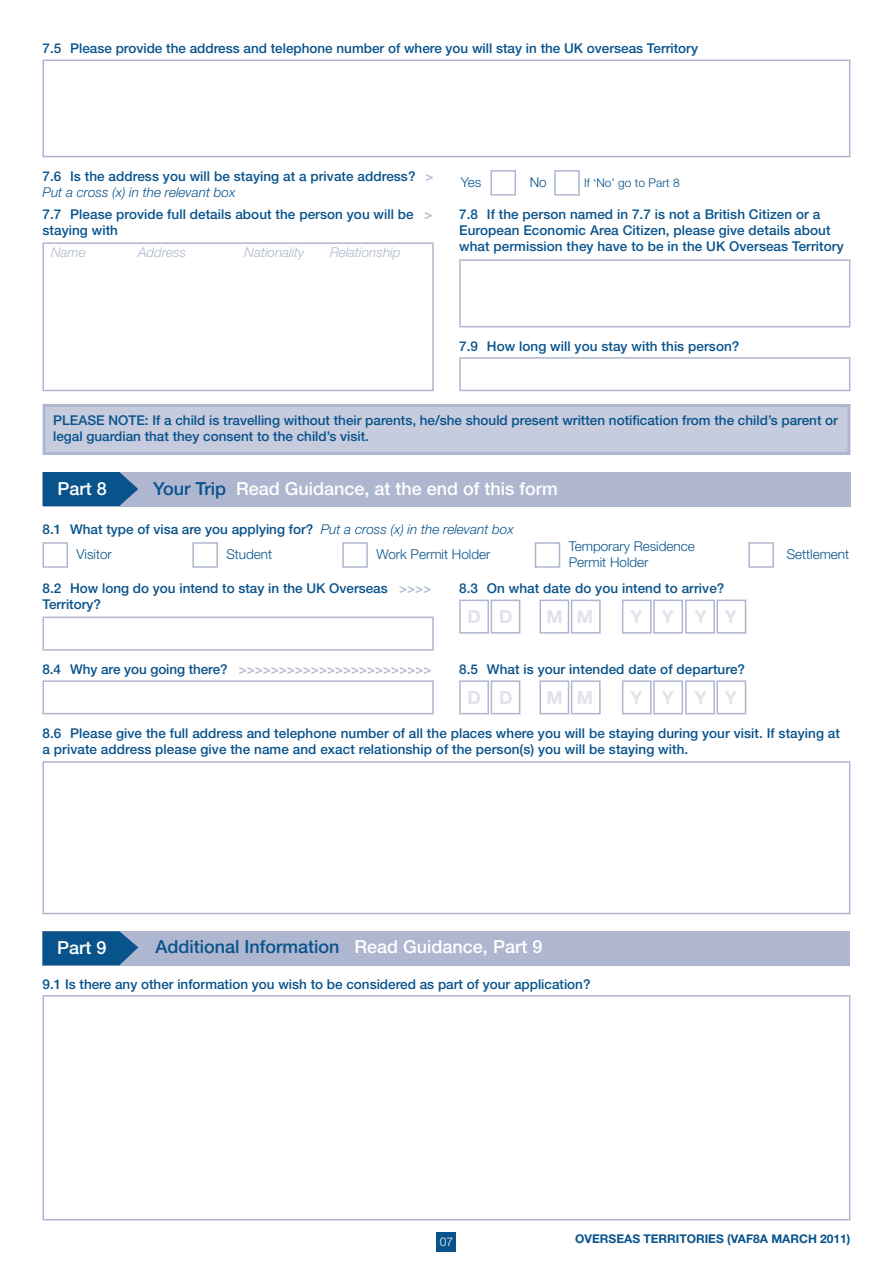
<style>
.page{position:relative;width:893px;height:1263px;background:#fff}
.page>*{position:absolute;margin:0;border:0;box-sizing:border-box;transform-origin:0 0}
.t1{font:500 18px "Helvetica Neue";color:#fff}
.t2{font:500 18px "Helvetica Neue";color:#08538c}
.t3{font:700 18px "Helvetica Neue";letter-spacing:1.085em;color:#e0e2ec}
.t4{font:500 13.5px/16.2px "Helvetica Neue";letter-spacing:.005em;color:#08538c}
.t5{font:300 13.5px/16.2px "Helvetica Neue";color:#08538c}
.t6{font:500 13.5px "Helvetica Neue";letter-spacing:-.005em;color:#afb6d0}
.t7{font:italic 300 13.5px "Helvetica Neue";color:#afb6d0}
.t8{font:700 12px "Helvetica Neue";color:#08538c}
.t9{font:300 12px "Helvetica Neue";color:#08538c}
.t10{font:300 12px "Helvetica Neue";color:#fff}
.s1{color:#afb6d0}
.s2{font-weight:300;font-style:italic}
.s3{color:#08538c}
.s4{font-weight:300}
.s5{color:#fff}
</style>
<div class="page">
<div style="left:437px;top:1232px;width:19px;height:19px;background:#08538c"></div>
<div style="left:43px;top:931px;width:807px;height:34px;background:#afb6d0"></div>
<svg style="left:43px;top:931px;width:95px;height:34px"></svg>
<svg style="left:42px;top:995px;width:809px;height:226px"></svg>
<svg style="left:42px;top:59px;width:809px;height:99px"></svg>
<svg style="left:42px;top:242px;width:392px;height:150px"></svg>
<svg style="left:490px;top:170px;width:26px;height:26px"></svg>
<svg style="left:554px;top:170px;width:26px;height:26px"></svg>
<div style="left:43px;top:404px;width:807px;height:51px;background:#c6cbdd;border:3px solid #afb6d0"></div>
<svg style="left:459px;top:259px;width:392px;height:69px"></svg>
<svg style="left:459px;top:357px;width:392px;height:35px"></svg>
<div style="left:43px;top:472px;width:807px;height:34px;background:#afb6d0"></div>
<svg style="left:43px;top:472px;width:95px;height:34px"></svg>
<div style="left:43px;top:542px;width:25px;height:26px;background:#fff;border:2px solid #afb6d0"></div>
<div style="left:192px;top:542px;width:26px;height:26px;background:#fff;border:2px solid #afb6d0"></div>
<div style="left:342px;top:542px;width:26px;height:26px;background:#fff;border:2px solid #afb6d0"></div>
<div style="left:535px;top:542px;width:25px;height:26px;background:#fff;border:2px solid #afb6d0"></div>
<div style="left:748px;top:542px;width:26px;height:26px;background:#fff;border:2px solid #afb6d0"></div>
<svg style="left:459px;top:599px;width:62px;height:35px"></svg>
<svg style="left:539px;top:599px;width:62px;height:35px"></svg>
<svg style="left:622px;top:599px;width:125px;height:35px"></svg>
<svg style="left:459px;top:680px;width:62px;height:35px"></svg>
<svg style="left:539px;top:680px;width:62px;height:35px"></svg>
<svg style="left:622px;top:680px;width:125px;height:35px"></svg>
<svg style="left:42px;top:616px;width:392px;height:35px"></svg>
<svg style="left:42px;top:761px;width:809px;height:154px"></svg>
<svg style="left:42px;top:680px;width:392px;height:35px"></svg>
<p class="t4" style="left:43px;top:40px;width:657px">7.5 Please provide the address and telephone number of where you will stay in the UK overseas Territory</p>
<p class="t4" style="left:43px;top:167px;width:393px">7.6 I s the address you will be staying at a private address? <span class="s1">&gt;<br></span><span class="s2">Put a cross (x) in the relevant box</span></p>
<p class="t5" style="left:461px;top:174px;width:22px">Yes</p>
<p class="t5" style="left:530px;top:174px;width:19px">No</p>
<p class="t9" style="left:584px;top:175px;width:97px">If ‘No’ go to Part 8</p>
<p class="t4" style="left:43px;top:206px;width:392px">7.7 Please provide full details about the person you will be <span class="s1">&gt; </span>staying with</p>
<p class="t7" style="left:51px;top:245px;width:36px">Name</p>
<p class="t7" style="left:138px;top:245px;width:50px">Address</p>
<p class="t7" style="left:245px;top:245px;width:62px">Nationality</p>
<p class="t7" style="left:330px;top:245px;width:72px">Relationship</p>
<p class="t4" style="left:459px;top:206px;width:386px">7.8 If the person named in 7.7 is not a British Citizen or a<br>European Economic Area Citizen, please give details about what permission they have to be in the UK Overseas Territory</p>
<p class="t4" style="left:459px;top:338px;width:282px">7.9 How long will you stay with this person?</p>
<p class="t4" style="left:53px;top:412px;width:786px">Please note: If a child is travelling without their parents, he/she should present written notification from the child’s parent or legal guardian that they consent to the child’s visit.</p>
<h1 class="t1" style="left:57px;top:477px;width:51px">Part 8</h1>
<h1 class="t1" style="left:153px;top:477px;width:406px"><span class="s3">Your Trip</span> Read Guidance, at the end of this form</h1>
<p class="t4" style="left:77px;top:516px;width:439px;line-height:25.5px;text-indent:-34px">8.1 What type of visa are you applying for? <span class="s2">Put a cross (x) in the relevant box<br></span><span class="s4">Visitor</span></p>
<p class="t5" style="left:226px;top:546px;width:47px">Student</p>
<p class="t5" style="left:376px;top:546px;width:116px">Work Permit Holder</p>
<p class="t5" style="left:569px;top:537px;width:128px">Temporary Residence<br>Permit Holder</p>
<p class="t5" style="left:787px;top:546px;width:64px">Settlement</p>
<p class="t4" style="left:43px;top:580px;width:390px">8.2 How long do you intend to stay in the UK Overseas <span class="s1">&gt;&gt;&gt;&gt;<br></span>Territory?</p>
<p class="t4" style="left:459px;top:580px;width:267px">8.3 On what date do you intend to arrive?</p>
<h1 class="t3" style="left:467px;top:605px;width:46px">D D</h1>
<h1 class="t3" style="left:546px;top:605px;width:48px">M M</h1>
<h1 class="t3" style="left:630px;top:605px;width:108px">YYYY</h1>
<p class="t6" style="left:43px;top:661px;width:391px"><span class="s3">8.4 Why are you going there?</span> &gt;&gt;&gt;&gt;&gt;&gt;&gt;&gt;&gt;&gt;&gt;&gt;&gt;&gt;&gt;&gt;&gt;&gt;&gt;&gt;&gt;&gt;&gt;&gt;</p>
<p class="t4" style="left:459px;top:661px;width:287px">8.5 What is your intended date of departure?</p>
<h1 class="t3" style="left:467px;top:686px;width:46px">D D</h1>
<h1 class="t3" style="left:546px;top:686px;width:48px">M M</h1>
<h1 class="t3" style="left:630px;top:686px;width:108px">YYYY</h1>
<p class="t4" style="left:43px;top:725px;width:799px">8.6 Please give the full address and telephone number of all the places where you will be staying during your visit. If staying at a private address please give the name and exact relationship of the person(s) you will be staying with.</p>
<h1 class="t2" style="left:156px;top:936px;width:388px">Additional Information <span class="s5">Read Guidance, Part 9</span></h1>
<p class="t4" style="left:43px;top:975px;width:550px">9.1 Is there any other information you wish to be considered as part of your application?</p>
<h1 class="t1" style="left:57px;top:937px;width:51px">Part 9</h1>
<p class="t10" style="left:440px;top:1234px;width:15px">07</p>
<p class="t8" style="left:575px;top:1231px;width:277px">OVERSEAS TERRITORIES (VAF8A MARCH 2011)</p>
</div>
